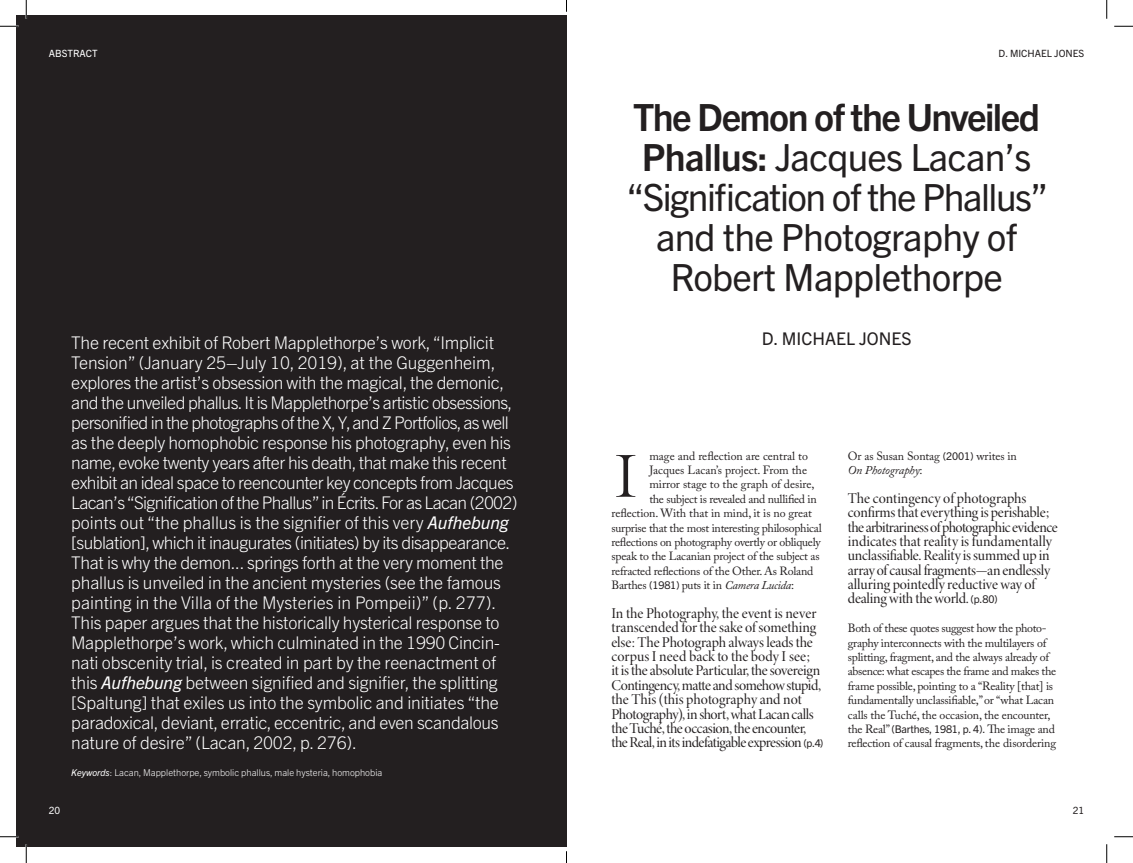
<style>
.page{position:relative;width:1133px;height:863px;background:#fff}
.page>*{position:absolute;margin:0;border:0;box-sizing:border-box;transform-origin:0 0}
.Drop_Cap{font:300 75px "Aviano";color:#231f20}
.Heading{font:37.5px/40px "Trade Gothic Next LT Pro";letter-spacing:-.02em;color:#231f20;text-align:center}
.Abstract_body{font:300 17.5px/20px "Trade Gothic Next LT Pro";letter-spacing:-.02em;color:#fff}
.Author{font:17.5px "Trade Gothic Next LT Pro";color:#231f20}
.Body{font:500 15px/14.4px "Minion 3 Display";letter-spacing:-.015em;color:#231f20}
.Body_1st_P{font:11.88px/14.4px "Adobe Caslon Pro";letter-spacing:-.02em;color:#231f20}
.Body_1st_P-2{font:11.88px "Adobe Caslon Pro";color:#231f20}
.t1{font:10px "Trade Gothic Next LT Pro";color:#231f20}
.Heading-2{font:10px "Trade Gothic Next LT Pro";color:#fff}
.Reference{font:300 9.38px "Trade Gothic Next LT Pro";color:#fff}
.s1{font-weight:400;font-style:italic}
.s2{font-weight:700}
.s3{font-family:"Trade Gothic Next LT Pro";font-size:10.62px}
.s4{font-style:italic}
.s5{font-family:"Trade Gothic Next LT Pro";font-weight:400;font-size:10.62px}
</style>
<div class="page">
<div style="left:16px;top:16px;width:550px;height:831px;background:#231f20"></div>
<svg style="left:0;top:25px;width:19px;height:2px"></svg>
<svg style="left:1114px;top:25px;width:18px;height:2px"></svg>
<svg style="left:0;top:835px;width:19px;height:2px"></svg>
<svg style="left:1114px;top:836px;width:18px;height:1px"></svg>
<svg style="left:25px;top:0;width:2px;height:19px"></svg>
<svg style="left:25px;top:844px;width:2px;height:18px"></svg>
<svg style="left:1106px;top:0;width:1px;height:19px"></svg>
<svg style="left:1106px;top:844px;width:1px;height:18px"></svg>
<p class="Heading-2" style="left:49px;top:46px;width:50px">ABSTRACT</p>
<p class="t1" style="left:998px;top:46px;width:87px">D. MICHAEL JONES</p>
<p class="Abstract_body" style="left:71px;top:332px;width:447px">The recent exhibit of Robert Mapplethorpe’s work, “Implicit Tension” (January 25–July 10, 2019), at the Guggenheim, explores the artist’s obsession with the magical, the demonic, and the unveiled phallus. It is Mapplethorpe’s artistic obsessions, personified in the photographs of the X, Y, and Z Portfolios, as well as the deeply homophobic response his photography, even his name, evoke twenty years after his death, that make this recent exhibit an ideal space to reencounter key concepts from Jacques Lacan’s “Signification of the Phallus” in Écrits. For as Lacan (2002) points out “the phallus is the signifier of this very <span class="s1">Aufhebung </span>[sublation], which it inaugurates (initiates) by its disappearance.<br>That is why the demon... springs forth at the very moment the phallus is unveiled in the ancient mysteries (see the famous painting in the Villa of the Mysteries in Pompeii)” (p. 277).<br>This paper argues that the historically hysterical response to Mapplethorpe’s work, which culminated in the 1990 Cincin&shy;nati obscenity trial, is created in part by the reenactment of this <span class="s1">Aufhebung</span> between signified and signifier, the splitting [Spaltung] that exiles us into the symbolic and initiates “the paradoxical, deviant, erratic, eccentric, and even scandalous nature of desire” (Lacan, 2002, p. 276).</p>
<p class="Reference" style="left:71px;top:766px;width:312px"><span class="s1">Keywords</span>: Lacan, Mapplethorpe, symbolic phallus, male hysteria, homophobia</p>
<p class="Heading" style="left:626px;top:95px;width:423px"><span class="s2">The Demon of the Unveiled<br>Phallus:</span> Jacques Lacan’s “Signification of the Phallus” and the Photography of<br>Robert Mapplethorpe</p>
<p class="Author" style="left:761px;top:326px;width:151px">D. MICHAEL JONES</p>
<p class="Body_1st_P-2" style="left:649px;top:448px;width:160px">mage and reflection are central to</p>
<p class="Body_1st_P-2" style="left:649px;top:463px;width:159px">Jacques Lacan’s project. From the</p>
<p class="Body_1st_P-2" style="left:649px;top:477px;width:167px">mirror stage to the graph of desire,</p>
<p class="Body_1st_P" style="left:649px;top:491px;width:169px">the subject is revealed and nullified in</p>
<p class="Body_1st_P" style="left:611px;top:506px;width:202px">reflection. With that in mind, it is no great</p>
<p class="Body_1st_P" style="left:611px;top:520px;width:212px">surprise that the most interesting philosophical</p>
<p class="Body_1st_P" style="left:611px;top:534px;width:211px">reflections on photography overtly or obliquely</p>
<p class="Body_1st_P" style="left:611px;top:549px;width:210px">speak to the Lacanian project of the subject as</p>
<p class="Body_1st_P" style="left:611px;top:563px;width:203px">refracted reflections of the Other. As Roland</p>
<p class="Body_1st_P" style="left:611px;top:577px;width:184px">Barthes <span class="s3">(1981)</span> puts it in <span class="s4">Camera Lucida</span>:</p>
<p class="Body" style="left:611px;top:605px;width:213px">In the Photography, the event is never transcended for the sake of something else: The Photograph always leads the corpus I need back to the body I see;<br>it is the absolute Particular, the sovereign Contingency, matte and somehow stupid, the This (this photography and not Photography), in short, what Lacan calls the Tuché, the occasion, the encounter, the Real, in its indefatigable expression <span class="s5">(p.4)</span></p>
<p class="Drop_Cap" style="left:611px;top:439px;width:30px">I</p>
<p class="Body_1st_P" style="left:848px;top:448px;width:170px">Or as Susan Sontag <span class="s3">(2001)</span> writes in<br><span class="s4">On Photography</span>:</p>
<p class="Body" style="left:848px;top:490px;width:211px">The contingency of photographs confirms that everything is perishable; the arbitrariness of photographic evidence indicates that reality is fundamentally unclassifiable. Reality is summed up in array of causal fragments—an endlessly alluring pointedly reductive way of dealing with the world. <span class="s5">(p.80)</span></p>
<p class="Body_1st_P" style="left:848px;top:621px;width:210px">Both of these quotes suggest how the photo&shy;graphy interconnects with the multilayers of splitting, fragment, and the always already of absence: what escapes the frame and makes the frame possible, pointing to a “Reality [that] is fundamentally unclassifiable,” or “what Lacan calls the Tuché, the occasion, the encounter, the Real” <span class="s3">(Barthes, 1981, p. 4).</span> The image and reflection of causal fragments, the disordering</p>
<p class="Heading-2" style="left:49px;top:803px;width:13px">20</p>
<p class="t1" style="left:1072px;top:803px;width:13px">21</p>
</div>
